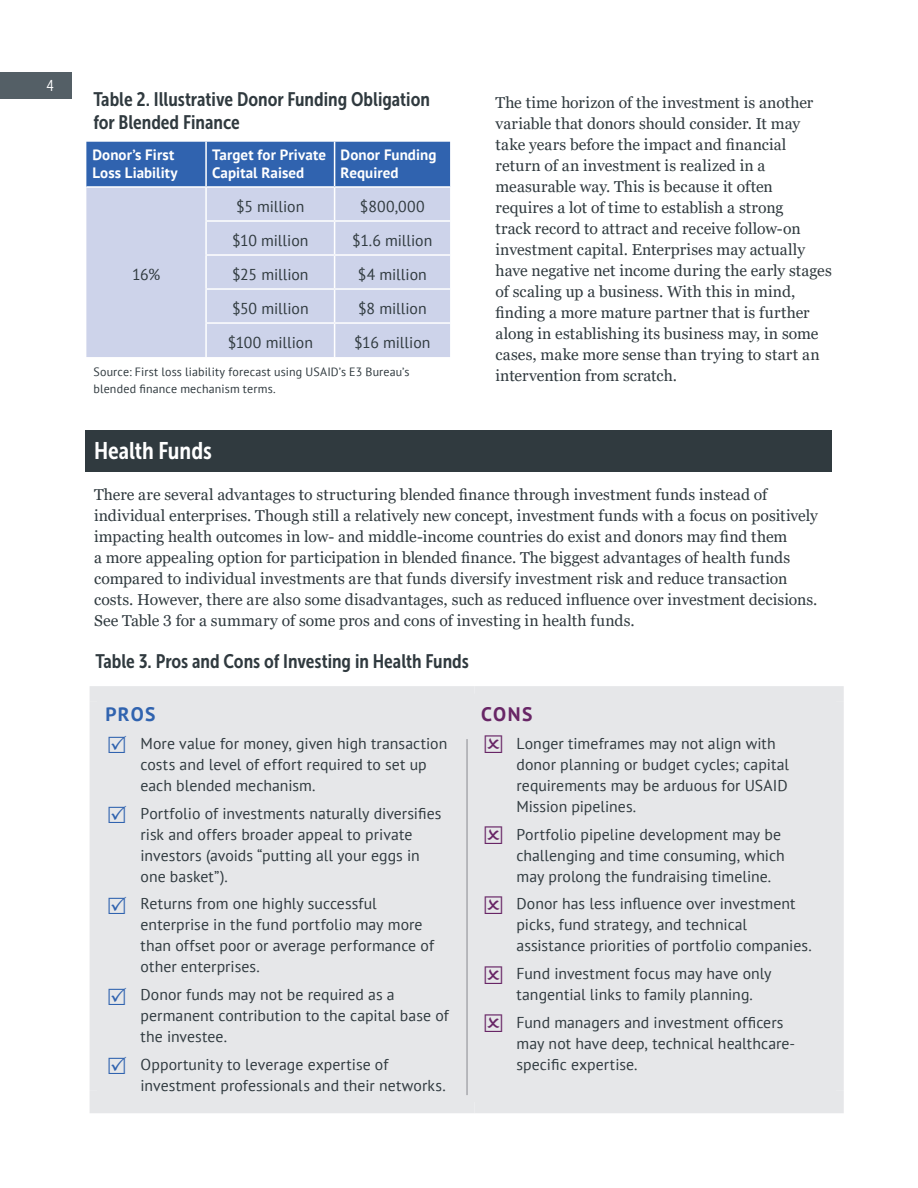
<style>
.page{position:relative;width:918px;height:1188px;background:#fff}
.page>*{position:absolute;margin:0;border:0;box-sizing:border-box;transform-origin:0 0}
.t1{font:24px "Museo Sans Cond 700";letter-spacing:-.005em;color:#fff}
.Table_Title_2{font:19.5px/23.4px "Museo Sans Cond 700";color:#303a3f}
.Table_Copy{font:700 19.5px "PT Sans";color:#3063af}
.Table_Copy-2{font:700 19.5px "PT Sans";color:#682666}
.Body{font:15.75px/21px "Georgia";letter-spacing:.005em;color:#303a3f}
.Table_Copy-3{font:15.75px/21px "PT Sans";letter-spacing:.005em;color:#303a3f}
.t2{font:15.75px "Museo Sans Cond 300";color:#fff}
.Table_Copy-4{font:700 15px/18px "PT Sans";letter-spacing:.005em;color:#fff}
.Disclaimer{font:12px/16.5px "PT Sans";letter-spacing:.015em;color:#303a3f}
.s1{color:#682666}
</style>
<div class="page">
<div style="left:86px;top:142px;width:364px;height:44px;background:#3063af"></div>
<div style="left:86px;top:188px;width:364px;height:169px;background:#cdd3ea"></div>
<hr style="left:205px;top:142px;width:2px;height:44px;background:#fff">
<hr style="left:334px;top:142px;width:1px;height:44px;background:#fff">
<hr style="left:205px;top:188px;width:2px;height:32px;background:#fff">
<hr style="left:334px;top:188px;width:1px;height:32px;background:#fff">
<hr style="left:205px;top:220px;width:130px;height:2px;background:#fff">
<hr style="left:205px;top:222px;width:2px;height:32px;background:#fff">
<hr style="left:335px;top:220px;width:115px;height:2px;background:#fff">
<hr style="left:334px;top:222px;width:1px;height:32px;background:#fff">
<hr style="left:205px;top:254px;width:130px;height:2px;background:#fff">
<hr style="left:205px;top:256px;width:2px;height:32px;background:#fff">
<hr style="left:335px;top:254px;width:115px;height:2px;background:#fff">
<hr style="left:334px;top:256px;width:1px;height:32px;background:#fff">
<hr style="left:205px;top:288px;width:130px;height:2px;background:#fff">
<hr style="left:205px;top:290px;width:2px;height:32px;background:#fff">
<hr style="left:335px;top:288px;width:115px;height:2px;background:#fff">
<hr style="left:334px;top:290px;width:1px;height:32px;background:#fff">
<hr style="left:205px;top:322px;width:130px;height:2px;background:#fff">
<hr style="left:205px;top:324px;width:2px;height:33px;background:#fff">
<hr style="left:335px;top:322px;width:115px;height:2px;background:#fff">
<hr style="left:334px;top:324px;width:1px;height:33px;background:#fff">
<div style="left:105px;top:701px;width:724px;height:390px;background:#e6e7e9"></div>
<div style="left:90px;top:686px;width:385px;height:15px;background:#e6e7e9"></div>
<div style="left:90px;top:701px;width:15px;height:390px;background:#e6e7e9"></div>
<div style="left:475px;top:686px;width:369px;height:15px;background:#e6e7e9"></div>
<div style="left:829px;top:701px;width:15px;height:390px;background:#e6e7e9"></div>
<div style="left:90px;top:1091px;width:385px;height:22px;background:#e6e7e9"></div>
<div style="left:475px;top:1091px;width:369px;height:22px;background:#e6e7e9"></div>
<div style="left:85px;top:430px;width:747px;height:42px;background:#303a3f"></div>
<hr style="left:466px;top:739px;width:2px;height:356px;background:#a8a9ad">
<div style="left:0;top:72px;width:72px;height:27px;background:#545f66"></div>
<svg style="left:109px;top:736px;width:17px;height:17px"></svg>
<svg style="left:109px;top:806px;width:17px;height:17px"></svg>
<svg style="left:109px;top:897px;width:17px;height:17px"></svg>
<svg style="left:109px;top:987px;width:17px;height:18px"></svg>
<svg style="left:109px;top:1057px;width:17px;height:17px"></svg>
<p class="t2" style="left:47px;top:77px;width:9px">4</p>
<p class="Table_Title_2" style="left:93px;top:87px;width:338px">Table 2. Illustrative Donor Funding Obligation for Blended Finance</p>
<p class="Table_Copy-4" style="left:92px;top:145px;width:87px">Donor’s First<br>Loss Liability</p>
<p class="Table_Copy-4" style="left:212px;top:145px;width:115px">Target for Private<br>Capital Raised</p>
<p class="Table_Copy-4" style="left:341px;top:145px;width:97px">Donor Funding<br>Required</p>
<p class="Table_Copy-3" style="left:132px;top:264px;width:30px">16%</p>
<p class="Table_Copy-3" style="left:236px;top:196px;width:70px">$5 million</p>
<p class="Table_Copy-3" style="left:360px;top:196px;width:67px">$800,000</p>
<p class="Table_Copy-3" style="left:232px;top:230px;width:78px">$10 million</p>
<p class="Table_Copy-3" style="left:352px;top:230px;width:82px">$1.6 million</p>
<p class="Table_Copy-3" style="left:232px;top:264px;width:78px">$25 million</p>
<p class="Table_Copy-3" style="left:358px;top:264px;width:70px">$4 million</p>
<p class="Table_Copy-3" style="left:232px;top:298px;width:78px">$50 million</p>
<p class="Table_Copy-3" style="left:358px;top:298px;width:70px">$8 million</p>
<p class="Table_Copy-3" style="left:228px;top:332px;width:87px">$100 million</p>
<p class="Table_Copy-3" style="left:354px;top:332px;width:78px">$16 million</p>
<p class="Disclaimer" style="left:93px;top:363px;width:318px">Source: First loss liability forecast using USAID’s E3 Bureau’s blended finance mechanism terms.</p>
<p class="Body" style="left:496px;top:93px;width:338px">The time horizon of the investment is another variable that donors should consider. It may take years before the impact and financial return of an investment is realized in a measurable way. This is because it often requires a lot of time to establish a strong<br>track record to attract and receive follow-on investment capital. Enterprises may actually have negative net income during the early stages of scaling up a business. With this in mind, finding a more mature partner that is further along in establishing its business may, in some cases, make more sense than trying to start an intervention from scratch.</p>
<h1 class="t1" style="left:94px;top:437px;width:119px">Health Funds</h1>
<p class="Body" style="left:94px;top:484px;width:725px">There are several advantages to structuring blended finance through investment funds instead of individual enterprises. Though still a relatively new concept, investment funds with a focus on positively impacting health outcomes in low- and middle-income countries do exist and donors may find them<br>a more appealing option for participation in blended finance. The biggest advantages of health funds compared to individual investments are that funds diversify investment risk and reduce transaction costs. However, there are also some disadvantages, such as reduced influence over investment decisions.<br>See Table 3 for a summary of some pros and cons of investing in health funds.</p>
<p class="Table_Title_2" style="left:96px;top:650px;width:375px">Table 3. Pros and Cons of Investing in Health Funds</p>
<p class="Table_Copy" style="left:105px;top:701px;width:52px">PROS</p>
<p class="Table_Copy-3" style="left:141px;top:732px;width:308px">More value for money, given high transaction costs and level of effort required to set up each blended mechanism.</p>
<p class="Table_Copy-3" style="left:141px;top:802px;width:302px">Portfolio of investments naturally diversifies risk and offers broader appeal to private investors (avoids “putting all your eggs in one basket”).</p>
<p class="Table_Copy-3" style="left:141px;top:893px;width:295px">Returns from one highly successful enterprise in the fund portfolio may more than offset poor or average performance of other enterprises.</p>
<p class="Table_Copy-3" style="left:141px;top:984px;width:310px">Donor funds may not be required as a permanent contribution to the capital base of the investee.</p>
<p class="Table_Copy-3" style="left:141px;top:1053px;width:307px">Opportunity to leverage expertise of investment professionals and their networks.</p>
<p class="Table_Copy-2" style="left:481px;top:701px;width:53px">CONS</p>
<p class="Table_Copy-3" style="left:517px;top:732px;width:274px;text-indent:-34px"><span class="s1">✔</span> Longer timeframes may not align with donor planning or budget cycles; capital requirements may be arduous for USAID Mission pipelines.</p>
<p class="Table_Copy-3" style="left:517px;top:823px;width:270px;text-indent:-34px"><span class="s1">✔</span> Portfolio pipeline development may be challenging and time consuming, which may prolong the fundraising timeline.</p>
<p class="Table_Copy-3" style="left:517px;top:893px;width:297px;text-indent:-34px"><span class="s1">✔</span> Donor has less influence over investment picks, fund strategy, and technical assistance priorities of portfolio companies.</p>
<p class="Table_Copy-3" style="left:517px;top:963px;width:257px;text-indent:-34px"><span class="s1">✔</span> Fund investment focus may have only tangential links to family planning.</p>
<p class="Table_Copy-3" style="left:517px;top:1011px;width:280px;text-indent:-34px"><span class="s1">✔</span> Fund managers and investment officers may not have deep, technical healthcare&shy;specific expertise.</p>
</div>
